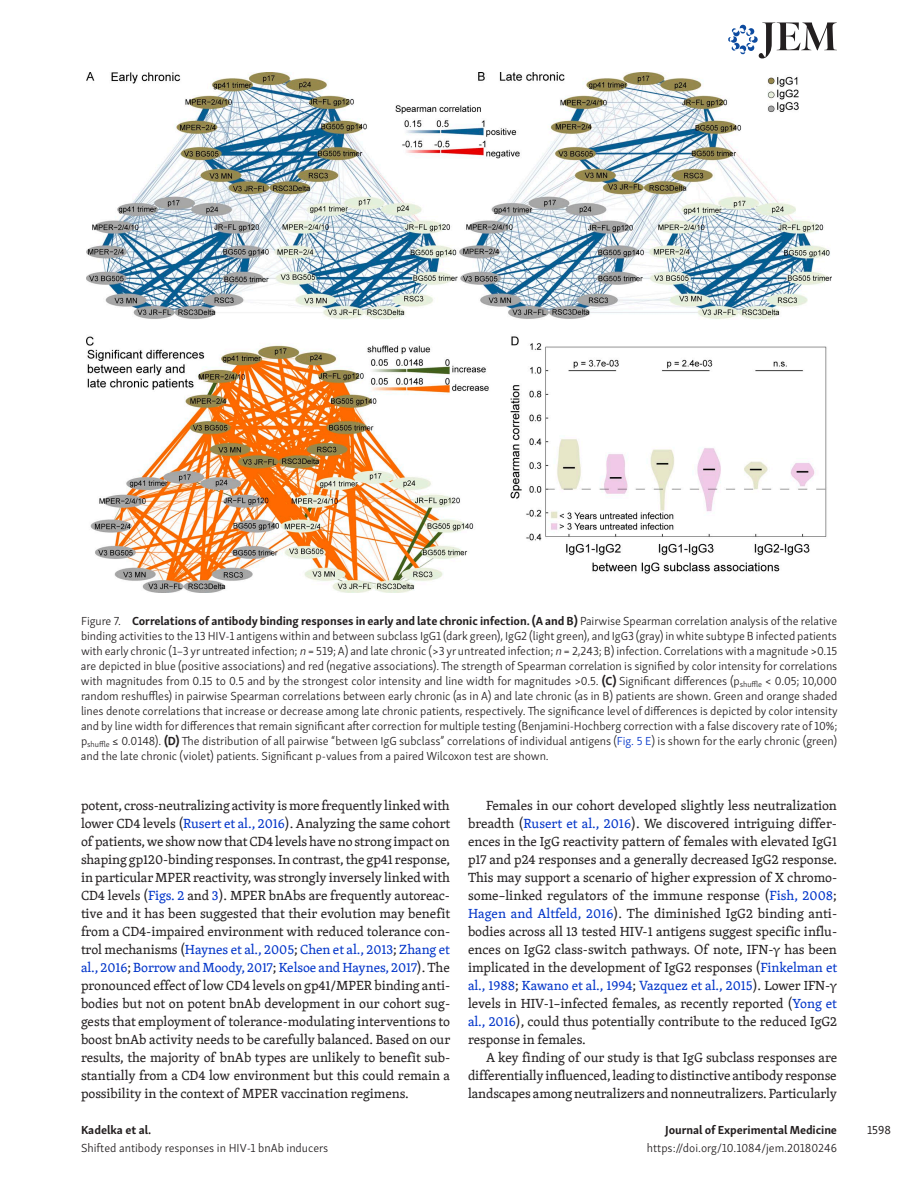
<style>
.page{position:relative;width:918px;height:1188px;background:#fff}
.page>*{position:absolute;margin:0;border:0;box-sizing:border-box;transform-origin:0 0}
.t1{font:13.5px/18px "Skolar PE";letter-spacing:-.005em;color:#231f20;text-align:justify}
.t2{font:300 12px/15px "Skolar Sans PE";color:#231f20;text-align:justify}
.t3{font:700 12px "Skolar Sans PE";letter-spacing:-.005em;color:#231f20}
.t4{font:12px "Skolar Sans PE";color:#231f20}
.s1{font-weight:700}
.s2{font-style:italic}
.s3{color:#0034c9}
</style>
<div class="page">
<svg style="left:728px;top:23px;width:109px;height:35px"></svg>
<img style="left:87px;top:72px;width:744px;height:520px">
<p class="t2" style="left:81px;top:613px;width:758px">Figure 7. <span class="s1">Correlations of antibody binding responses in early and late chronic infection. (A and B)</span> Pairwise Spearman correlation analysis of the relative binding activities to the 13 HIV-1 antigens within and between subclass IgG1 (dark green), IgG2 (light green), and IgG3 (gray) in white subtype B infected patients with early chronic (1–3 yr untreated infection; <span class="s2">n</span> = 519; A) and late chronic (&gt;3 yr untreated infection; <span class="s2">n</span> = 2,243; B) infection. Correlations with a magnitude &gt;0.15 are depicted in blue (positive associations) and red (negative associations). The strength of Spearman correlation is signified by color intensity for correlations with magnitudes from 0.15 to 0.5 and by the strongest color intensity and line width for magnitudes &gt;0.5. <span class="s1">(C)</span> Significant differences (p<sub>shuffle</sub> &lt; 0.05; 10,000 random reshuffles) in pairwise Spearman correlations between early chronic (as in A) and late chronic (as in B) patients are shown. Green and orange shaded lines denote correlations that increase or decrease among late chronic patients, respectively. The significance level of differences is depicted by color intensity and by line width for differences that remain significant after correction for multiple testing (Benjamini-Hochberg correction with a false discovery rate of 10%; p<sub>shuffle</sub> ≤ 0.0148). <span class="s1">(D)</span> The distribution of all pairwise “between IgG subclass” correlations of individual antigens (<span class="s3">Fig. 5 E</span>) is shown for the early chronic (green) and the late chronic (violet) patients. Significant p-values from a paired Wilcoxon test are shown.</p>
<p class="t1" style="left:81px;top:796px;width:371px">potent, cross-neutralizing activity is more frequently linked with lower CD4 levels (<span class="s3">Rusert et al., 2016</span>). Analyzing the same cohort of patients, we show now that CD4 levels have no strong impact on shaping gp120-binding responses. In contrast, the gp41 response, in particular MPER reactivity, was strongly inversely linked with CD4 levels (<span class="s3">Figs. 2</span> and <span class="s3">3</span>). MPER bnAbs are frequently autoreac&shy;tive and it has been suggested that their evolution may benefit from a CD4-impaired environment with reduced tolerance con&shy;trol mechanisms (<span class="s3">Haynes et al., 2005</span>; <span class="s3">Chen et al., 2013</span>; <span class="s3">Zhang et al., 2016</span>; <span class="s3">Borrow and Moody, 2017</span>; <span class="s3">Kelsoe and Haynes, 2017</span>). The pronounced effect of low CD4 levels on gp41/MPER binding anti&shy;bodies but not on potent bnAb development in our cohort sug&shy;gests that employment of tolerance-modulating interventions to boost bnAb activity needs to be carefully balanced. Based on our results, the majority of bnAb types are unlikely to benefit sub&shy;stantially from a CD4 low environment but this could remain a possibility in the context of MPER vaccination regimens.</p>
<p class="t1" style="left:468px;top:796px;width:371px;text-indent:18px">Females in our cohort developed slightly less neutralization breadth (<span class="s3">Rusert et al., 2016</span>). We discovered intriguing differ&shy;ences in the IgG reactivity pattern of females with elevated IgG1 p17 and p24 responses and a generally decreased IgG2 response.<br>This may support a scenario of higher expression of X chromo&shy;some–linked regulators of the immune response (<span class="s3">Fish, 2008</span>; <span class="s3">Hagen and Altfeld, 2016</span>). The diminished IgG2 binding anti&shy;bodies across all 13 tested HIV-1 antigens suggest specific influ&shy;ences on IgG2 class-switch pathways. Of note, IFN-γ has been implicated in the development of IgG2 responses (<span class="s3">Finkelman et al., 1988</span>; <span class="s3">Kawano et al., 1994</span>; <span class="s3">Vazquez et al., 2015</span>). Lower IFN-γ levels in HIV-1–infected females, as recently reported (<span class="s3">Yong et al., 2016</span>), could thus potentially contribute to the reduced IgG2 response in females.</p>
<p class="t1" style="left:468px;top:1048px;width:371px;text-indent:18px">A key finding of our study is that IgG subclass responses are differentially influenced, leading to distinctive antibody response landscapes among neutralizers and nonneutralizers. Particularly</p>
<p class="t3" style="left:81px;top:1120px;width:72px">Kadelka et al.</p>
<p class="t2" style="left:81px;top:1140px;width:249px">Shifted antibody responses in HIV-1 bnAb inducers</p>
<p class="t3" style="left:665px;top:1120px;width:173px">Journal of Experimental Medicine</p>
<p class="t2" style="left:647px;top:1140px;width:192px">https://doi.org/10.1084/jem.20180246</p>
<p class="t4" style="left:867px;top:1121px;width:25px">1598</p>
</div>
